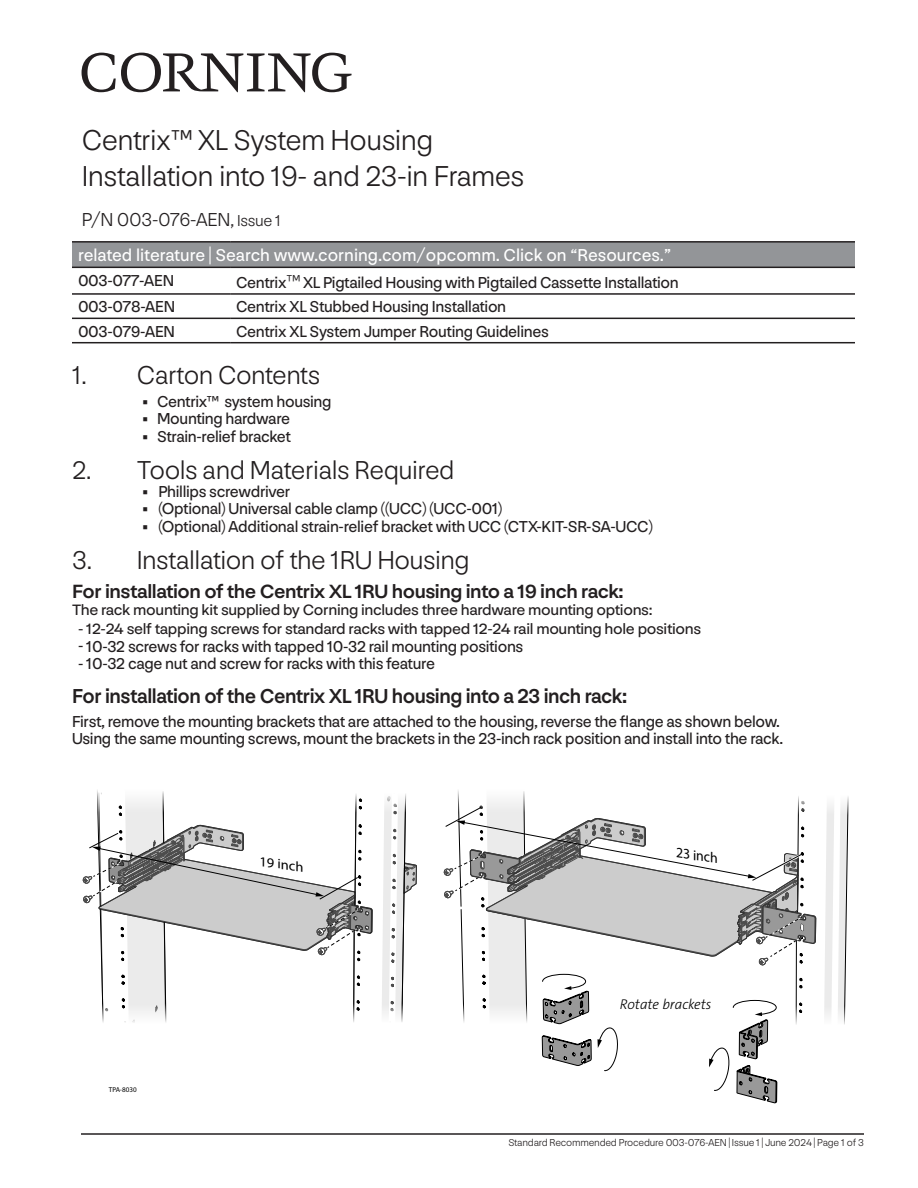
<style>
.page{position:relative;width:918px;height:1188px;background:#fff}
.page>*{position:absolute;margin:0;border:0;box-sizing:border-box;transform-origin:0 0}
.t1{font:300 30px "NN Nouvelle Grotesk STD";letter-spacing:-.02em;color:#231f20}
.SectionHead1-Numbered{font:300 27px "NN Nouvelle Grotesk STD";letter-spacing:-.02em;color:#231f20}
.Paratext{font:500 21px "NN Nouvelle Grotesk STD";letter-spacing:-.02em;color:#231f20}
.TOC_title{font:500 19.95px "NN Nouvelle Grotesk STD";letter-spacing:-.02em;color:#231f20;scale:1.05 1}
.Part_Number_Version{font:300 19.5px "NN Nouvelle Grotesk STD";letter-spacing:-.02em;color:#231f20}
.Table_Heading_White-centered{font:18px "NN Nouvelle Grotesk STD";color:#fff}
.Paratext-2{font:16.5px "NN Nouvelle Grotesk STD";letter-spacing:-.02em;color:#231f20}
.List-Bullets-Level1{font:16.5px "NN Nouvelle Grotesk STD";letter-spacing:-.02em;color:#231f20}
.List-Bullets-Level2{font:16.5px "NN Nouvelle Grotesk STD";letter-spacing:-.02em;color:#231f20}
.Paratext-3{font:15.6px "NN Nouvelle Grotesk STD";letter-spacing:-.02em;color:#231f20;scale:1.05 1}
.t2{font:italic 14.4px "Myriad Pro";color:#000;scale:.96 1}
.t3{font:italic 300 14.25px "The Sans C4 s";color:#000}
.t4{font:13.8px "Myriad Pro";color:#000;scale:1.06 1}
.t5{font:300 10.5px "NN Nouvelle Grotesk STD";letter-spacing:-.02em;color:#231f20}
.t6{font:7.05px "Myriad Pro";color:#000}
.s1{font-size:16.5px}
.s2{font-weight:300;font-size:19.5px}
.s3{font-weight:700}
</style>
<div class="page">
<svg style="left:82px;top:53px;width:270px;height:39px"></svg>
<hr style="left:81px;top:1133px;width:783px;height:2px;background:#231f20">
<div style="left:72px;top:242px;width:783px;height:25px;background:#939598"></div>
<hr style="left:72px;top:241px;width:158px;height:2px;background:#231f20">
<hr style="left:230px;top:241px;width:625px;height:2px;background:#231f20">
<hr style="left:72px;top:267px;width:158px;height:1px;background:#231f20">
<hr style="left:230px;top:267px;width:625px;height:1px;background:#231f20">
<hr style="left:72px;top:293px;width:158px;height:2px;background:#231f20">
<hr style="left:230px;top:293px;width:625px;height:2px;background:#231f20">
<hr style="left:72px;top:318px;width:158px;height:1px;background:#231f20">
<hr style="left:230px;top:318px;width:625px;height:1px;background:#231f20">
<hr style="left:72px;top:342px;width:158px;height:1px;background:#231f20">
<hr style="left:230px;top:342px;width:625px;height:1px;background:#231f20">
<svg style="left:824px;top:815px;width:25px;height:191px"></svg>
<div style="left:786px;top:1006px;width:78px;height:34px;background:linear-gradient(to bottom,#f3f3f3,#fff)"></div>
<svg style="left:827px;top:796px;width:22px;height:19px"></svg>
<svg style="left:444px;top:790px;width:372px;height:314px"></svg>
<svg style="left:83px;top:790px;width:334px;height:233px"></svg>
<p class="t1" style="left:82px;top:123px;width:353px">Centrix™ XL System Housing</p>
<p class="t1" style="left:82px;top:159px;width:444px">Installation into 19- and 23-in Frames</p>
<p class="Part_Number_Version" style="left:82px;top:209px;width:201px">P/N 003-076-AEN, <span class="s1">Issue 1</span></p>
<p class="Table_Heading_White-centered" style="left:78px;top:245px;width:595px">related literature | Search www.corning.com/opcomm. Click on “Resources.”</p>
<p class="Paratext-2" style="left:78px;top:270px;width:98px">003-077-AEN</p>
<p class="Paratext-2" style="left:236px;top:273px;width:444px">Centrix<span class="s2">™</span> XL Pigtailed Housing with Pigtailed Cassette Installation</p>
<p class="Paratext-2" style="left:78px;top:297px;width:99px">003-078-AEN</p>
<p class="Paratext-2" style="left:236px;top:297px;width:272px">Centrix XL Stubbed Housing Installation</p>
<p class="Paratext-2" style="left:78px;top:321px;width:99px">003-079-AEN</p>
<p class="Paratext-2" style="left:236px;top:321px;width:314px">Centrix XL System Jumper Routing Guidelines</p>
<p class="SectionHead1-Numbered" style="left:72px;top:360px;width:250px">1. Carton Contents</p>
<p class="List-Bullets-Level1" style="left:142px;top:391px;width:191px"><span class="s3">•</span> Centrix™ system housing</p>
<p class="List-Bullets-Level2" style="left:142px;top:409px;width:150px"><span class="s3">•</span> Mounting hardware</p>
<p class="List-Bullets-Level2" style="left:142px;top:427px;width:151px"><span class="s3">•</span> Strain-relief bracket</p>
<p class="SectionHead1-Numbered" style="left:72px;top:454px;width:384px">2. Tools and Materials Required</p>
<p class="List-Bullets-Level1" style="left:142px;top:481px;width:150px"><span class="s3">•</span> Phillips screwdriver</p>
<p class="List-Bullets-Level1" style="left:142px;top:499px;width:362px"><span class="s3">•</span> (Optional) Universal cable clamp ((UCC) (UCC-001)</p>
<p class="List-Bullets-Level1" style="left:142px;top:517px;width:513px"><span class="s3">•</span> (Optional) Additional strain-relief bracket with UCC (CTX-KIT-SR-SA-UCC)</p>
<p class="SectionHead1-Numbered" style="left:72px;top:544px;width:399px">3. Installation of the 1RU Housing</p>
<p class="TOC_title" style="left:72px;top:579px;width:527px">For installation of the Centrix XL 1RU housing into a 19 inch rack:</p>
<p class="Paratext-3" style="left:72px;top:601px;width:554px">The rack mounting kit supplied by Corning includes three hardware mounting options:</p>
<p class="Paratext-3" style="left:78px;top:619px;width:595px">- 12-24 self tapping screws for standard racks with tapped 12-24 rail mounting hole positions</p>
<p class="Paratext-2" style="left:78px;top:637px;width:447px">- 10-32 screws for racks with tapped 10-32 rail mounting positions</p>
<p class="Paratext-2" style="left:78px;top:654px;width:358px">- 10-32 cage nut and screw for racks with this feature</p>
<p class="Paratext" style="left:72px;top:683px;width:557px">For installation of the Centrix XL 1RU housing into a 23 inch rack:</p>
<p class="Paratext-2" style="left:72px;top:712px;width:710px">First, remove the mounting brackets that are attached to the housing, reverse the flange as shown below.</p>
<p class="Paratext-2" style="left:72px;top:729px;width:713px">Using the same mounting screws, mount the brackets in the 23-inch rack position and install into the rack.</p>
<p class="t6" style="left:109px;top:1085px;width:29px">TPA-8030</p>
<p class="t4" style="left:261px;top:853px;width:43px;rotate:7deg">19 inch</p>
<p class="t2" style="left:678px;top:844px;width:45px;rotate:8deg">23 inch</p>
<p class="t3" style="left:620px;top:995px;width:93px">Rotate brackets</p>
<p class="t5" style="left:508px;top:1137px;width:357px">Standard Recommended Procedure 003-076-AEN | Issue 1 | June 2024 | Page 1 of 3</p>
</div>
